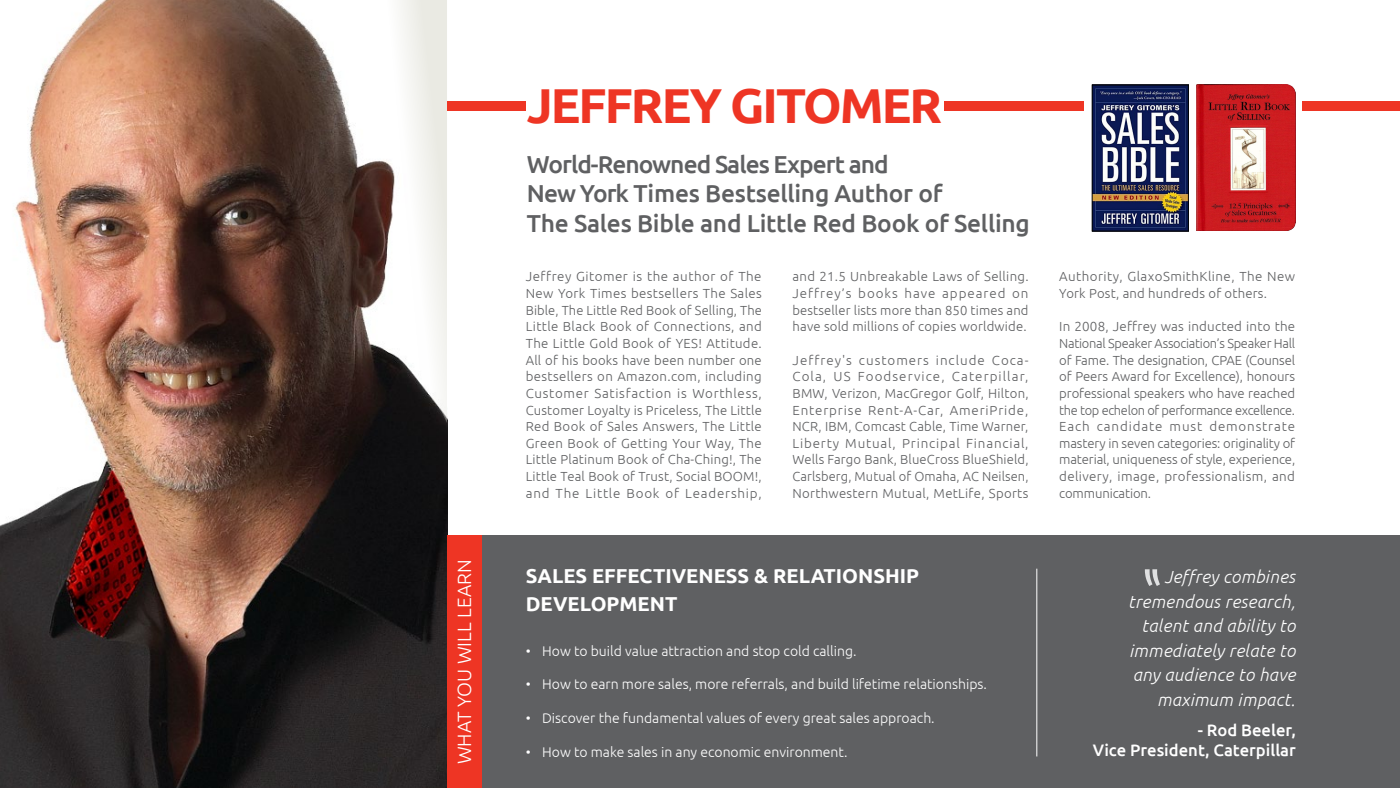
<style>
.page{position:relative;width:1400px;height:788px;background:#fff}
.page>*{position:absolute;margin:0;border:0;box-sizing:border-box;transform-origin:0 0}
.t1{font:700 49px "Ubuntu";letter-spacing:-.04em;color:#ee3524}
.t2{font:500 24.5px/29.4px "Ubuntu";letter-spacing:-.01em;color:#5f6062}
.t3{font:700 20.12px/28px "Ubuntu";color:#fff}
.t4{font:300 19.25px "Ubuntu";color:#fff}
.t5{font:italic 300 17.5px/24.5px "Ubuntu";letter-spacing:.02em;color:#fff;text-align:right}
.t6{font:500 16.62px "Ubuntu";color:#fff}
.t7{font:300 14px "Ubuntu";color:#fff}
.t8{font:300 13.12px/16.6px "Ubuntu";letter-spacing:.015em;color:#5f6062;text-align:justify}
.t9{font:300 13.12px/16.6px "Ubuntu";letter-spacing:.035em;color:#5f6062}
</style>
<div class="page">
<div style="left:447px;top:536px;width:953px;height:252px;background:#5f6062"></div>
<img style="left:0;top:0;width:447px;height:788px">
<img style="left:1094px;top:87px;width:92px;height:142px">
<div style="left:1092px;top:85px;width:96px;height:146px;border:1px solid #000101"></div>
<img style="left:1197px;top:85px;width:98px;height:145px">
<svg style="left:386px;top:0;width:61px;height:423px"></svg>
<hr style="left:1037px;top:568px;width:1px;height:188px;background:#fff">
<div style="left:447px;top:536px;width:35px;height:252px;background:#ee3524"></div>
<div style="left:447px;top:101px;width:79px;height:10px;background:#ee3524"></div>
<div style="left:944px;top:101px;width:140px;height:10px;background:#ee3524"></div>
<div style="left:1302px;top:101px;width:98px;height:10px;background:#ee3524"></div>
<svg style="left:1145px;top:569px;width:15px;height:17px"></svg>
<h3 class="t4" style="left:453px;top:764px;width:206px;rotate:-90deg">WHAT YOU WILL LEARN</h3>
<h1 class="t1" style="left:527px;top:76px;width:417px">JEFFREY GITOMER</h1>
<h2 class="t2" style="left:527px;top:148px;width:505px">World-Renowned Sales Expert and<br>New York Times Bestselling Author of<br>The Sales Bible and Little Red Book of Selling</h2>
<p class="t8" style="left:526px;top:268px;width:238px">Jeffrey Gitomer is the author of The New York Times bestsellers The Sales Bible, The Little Red Book of Selling, The Little Black Book of Connections, and The Little Gold Book of YES! Attitude.<br>All of his books have been number one bestsellers on Amazon.com, including Customer Satisfaction is Worthless, Customer Loyalty is Priceless, The Little Red Book of Sales Answers, The Little Green Book of Getting Your Way, The Little Platinum Book of Cha-Ching!, The Little Teal Book of Trust, Social BOOM!, and The Little Book of Leadership,</p>
<p class="t8" style="left:793px;top:268px;width:238px">and 21.5 Unbreakable Laws of Selling.<br>Jeffrey’s books have appeared on bestseller lists more than 850 times and have sold millions of copies worldwide.</p>
<p class="t8" style="left:793px;top:351px;width:238px">Jeffrey's customers include Coca-Cola, US Foodservice, Caterpillar, BMW, Verizon, MacGregor Golf, Hilton, Enterprise Rent-A-Car, AmeriPride, NCR, IBM, Comcast Cable, Time Warner, Liberty Mutual, Principal Financial, Wells Fargo Bank, BlueCross BlueShield, Carlsberg, Mutual of Omaha, AC Neilsen, Northwestern Mutual, MetLife, Sports</p>
<h3 class="t3" style="left:526px;top:561px;width:395px">SALES EFFECTIVENESS &amp; RELATIONSHIP<br>DEVELOPMENT</h3>
<p class="t7" style="left:526px;top:642px;width:7px">•</p>
<p class="t7" style="left:526px;top:675px;width:7px">•</p>
<p class="t7" style="left:526px;top:709px;width:7px">•</p>
<p class="t7" style="left:526px;top:743px;width:7px">•</p>
<p class="t7" style="left:542px;top:642px;width:316px">How to build value attraction and stop cold calling.</p>
<p class="t7" style="left:542px;top:675px;width:446px">How to earn more sales, more referrals, and build lifetime relationships.</p>
<p class="t7" style="left:542px;top:709px;width:394px">Discover the fundamental values of every great sales approach.</p>
<p class="t7" style="left:542px;top:743px;width:307px">How to make sales in any economic environment.</p>
<p class="t9" style="left:1059px;top:268px;width:237px">Authority, GlaxoSmithKline, The New<br>York Post, and hundreds of others.</p>
<p class="t8" style="left:1059px;top:318px;width:238px">In 2008, Jeffrey was inducted into the National Speaker Association’s Speaker Hall of Fame. The designation, CPAE (Counsel of Peers Award for Excellence), honours professional speakers who have reached the top echelon of performance excellence.<br>Each candidate must demonstrate mastery in seven categories: originality of material, uniqueness of style, experience, delivery, image, professionalism, and communication.</p>
<h3 class="t5" style="left:1128px;top:564px;width:169px">Jeffrey combines tremendous research, talent and ability to immediately relate to any audience to have maximum impact.</h3>
<p class="t6" style="left:1198px;top:719px;width:100px">- Rod Beeler,</p>
<p class="t6" style="left:1093px;top:739px;width:204px">Vice President, Caterpillar</p>
</div>
